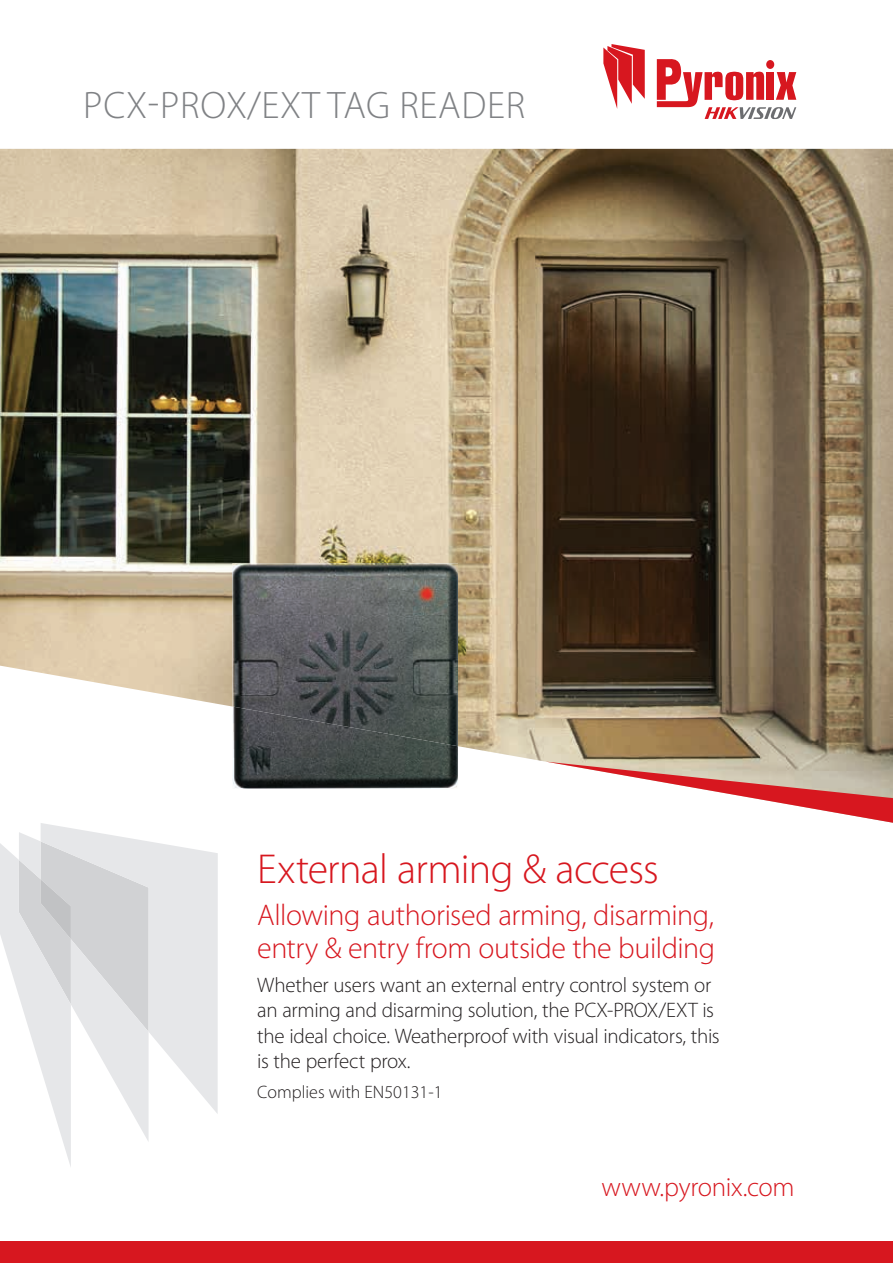
<style>
.page{position:relative;width:893px;height:1263px;background:#fff}
.page>*{position:absolute;margin:0;border:0;box-sizing:border-box;transform-origin:0 0}
.t1{font:300 42px "Myriad Pro";letter-spacing:-.02em;color:#d7171f}
.t2{font:300 38.4px "Myriad Pro";letter-spacing:.02em;color:#808285}
.t3{font:300 30px/33px "Myriad Pro";letter-spacing:-.015em;color:#d7171f}
.t4{font:300 27px "Myriad Pro";letter-spacing:-.01em;color:#d7171f}
.t5{font:300 21px/25.5px "Myriad Pro";letter-spacing:-.015em;color:#231f20}
.t6{font:300 18px "Myriad Pro";color:#231f20}
</style>
<div class="page">
<svg style="left:603px;top:44px;width:42px;height:65px"></svg>
<svg style="left:657px;top:59px;width:139px;height:60px"></svg>
<div style="left:0;top:1242px;width:893px;height:21px;background:#d7171f"></div>
<img style="left:0;top:149px;width:893px;height:613px">
<svg style="left:548px;top:762px;width:345px;height:61px"></svg>
<svg style="left:41px;top:823px;width:177px;height:291px;fill:#e6e7e9"></svg>
<svg style="left:0;top:832px;width:149px;height:335px"></svg>
<img style="left:232px;top:738px;width:226px;height:51px">
<img style="left:232px;top:563px;width:181px;height:175px">
<img style="left:413px;top:563px;width:45px;height:183px">
<h2 class="t2" style="left:83px;top:82px;width:443px">PCX-PROX/EXT TAG READER</h2>
<h1 class="t1" style="left:257px;top:844px;width:403px">External arming &amp; access</h1>
<h3 class="t3" style="left:257px;top:898px;width:459px">Allowing authorised arming, disarming, entry &amp; entry from outside the building</h3>
<p class="t5" style="left:257px;top:972px;width:464px">Whether users want an external entry control system or an arming and disarming solution, the PCX-PROX/EXT is the ideal choice. Weatherproof with visual indicators, this is the perfect prox.</p>
<p class="t6" style="left:257px;top:1081px;width:187px">Complies with EN50131-1</p>
<p class="t4" style="left:601px;top:1171px;width:195px">www.pyronix.com</p>
</div>
